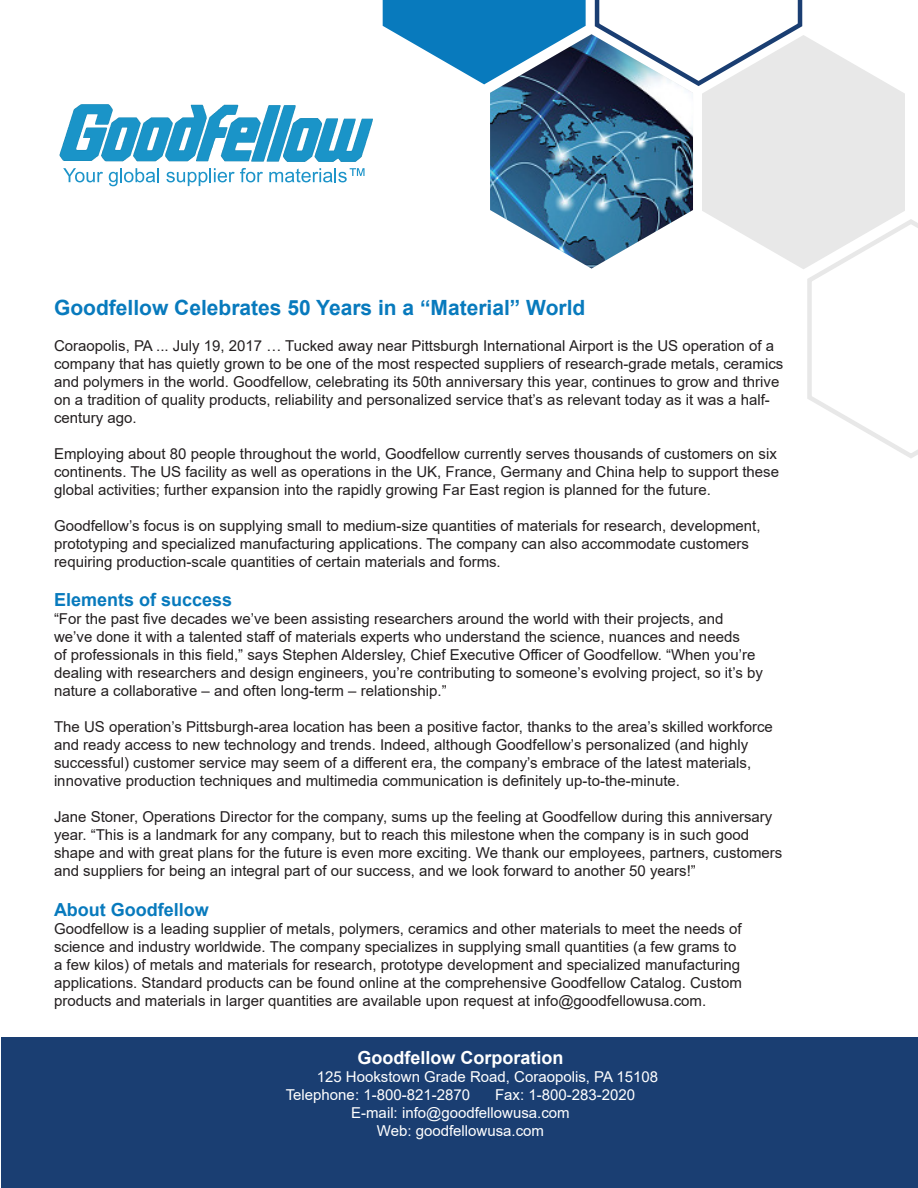
<style>
.page{position:relative;width:918px;height:1188px;background:#fff}
.page>*{position:absolute;margin:0;border:0;box-sizing:border-box;transform-origin:0 0}
.Heading{font:700 21px "Arial";color:#087abd}
.Subhead{font:700 18px "Arial";color:#087abd}
.t1{font:700 18px "Arial";color:#fff}
.Body{font:15px/18px "Arial";color:#231f20}
.t2{font:15px "Arial";color:#fff}
</style>
<div class="page">
<img style="left:59px;top:104px;width:314px;height:58px">
<svg style="left:63px;top:168px;width:40px;height:14px"></svg>
<svg style="left:109px;top:168px;width:50px;height:18px"></svg>
<svg style="left:166px;top:168px;width:97px;height:18px"></svg>
<svg style="left:269px;top:168px;width:96px;height:14px"></svg>
<div style="left:2px;top:1037px;width:916px;height:151px;background:#1a3e72"></div>
<img style="left:490px;top:34px;width:203px;height:235px">
<svg style="left:593px;top:0;width:210px;height:89px"></svg>
<svg style="left:702px;top:35px;width:203px;height:234px;fill:#e8e8e8"></svg>
<svg style="left:805px;top:215px;width:113px;height:243px"></svg>
<svg style="left:383px;top:0;width:203px;height:84px"></svg>
<p class="Heading" style="left:54px;top:292px;width:533px">Goodfellow Celebrates 50 Years in a “Material” World</p>
<p class="Body" style="left:54px;top:336px;width:731px">Coraopolis, PA ... July 19, 2017 … Tucked away near Pittsburgh International Airport is the US operation of a company that has quietly grown to be one of the most respected suppliers of research-grade metals, ceramics and polymers in the world. Goodfellow, celebrating its 50th anniversary this year, continues to grow and thrive on a tradition of quality products, reliability and personalized service that’s as relevant today as it was a half&shy;century ago.</p>
<p class="Body" style="left:54px;top:444px;width:727px">Employing about 80 people throughout the world, Goodfellow currently serves thousands of customers on six continents. The US facility as well as operations in the UK, France, Germany and China help to support these global activities; further expansion into the rapidly growing Far East region is planned for the future.</p>
<p class="Body" style="left:54px;top:516px;width:708px">Goodfellow’s focus is on supplying small to medium-size quantities of materials for research, development, prototyping and specialized manufacturing applications. The company can also accommodate customers requiring production-scale quantities of certain materials and forms.</p>
<p class="Subhead" style="left:54px;top:587px;width:180px">Elements of success</p>
<p class="Body" style="left:54px;top:610px;width:711px">“For the past five decades we’ve been assisting researchers around the world with their projects, and we’ve done it with a talented staff of materials experts who understand the science, nuances and needs<br>of professionals in this field,” says Stephen Aldersley, Chief Executive Officer of Goodfellow. “When you’re dealing with researchers and design engineers, you’re contributing to someone’s evolving project, so it’s by nature a collaborative – and often long-term – relationship.”</p>
<p class="Body" style="left:54px;top:718px;width:720px">The US operation’s Pittsburgh-area location has been a positive factor, thanks to the area’s skilled workforce and ready access to new technology and trends. Indeed, although Goodfellow’s personalized (and highly successful) customer service may seem of a different era, the company’s embrace of the latest materials, innovative production techniques and multimedia communication is definitely up-to-the-minute.</p>
<p class="Body" style="left:54px;top:808px;width:730px">Jane Stoner, Operations Director for the company, sums up the feeling at Goodfellow during this anniversary year. “This is a landmark for any company, but to reach this milestone when the company is in such good shape and with great plans for the future is even more exciting. We thank our employees, partners, customers and suppliers for being an integral part of our success, and we look forward to another 50 years!”</p>
<p class="Subhead" style="left:54px;top:897px;width:156px">About Goodfellow</p>
<p class="Body" style="left:54px;top:919px;width:689px">Goodfellow is a leading supplier of metals, polymers, ceramics and other materials to meet the needs of science and industry worldwide. The company specializes in supplying small quantities (a few grams to a few kilos) of metals and materials for research, prototype development and specialized manufacturing applications. Standard products can be found online at the comprehensive Goodfellow Catalog. Custom products and materials in larger quantities are available upon request at info@goodfellowusa.com.</p>
<p class="t1" style="left:358px;top:1045px;width:208px">Goodfellow Corporation</p>
<p class="t2" style="left:317px;top:1067px;width:343px">125 Hookstown Grade Road, Coraopolis, PA 15108</p>
<p class="t2" style="left:286px;top:1085px;width:186px">Telephone: 1-800-821-2870</p>
<p class="t2" style="left:495px;top:1085px;width:142px">Fax: 1-800-283-2020</p>
<p class="t2" style="left:351px;top:1103px;width:220px">E-mail: info@goodfellowusa.com</p>
<p class="t2" style="left:377px;top:1121px;width:169px">Web: goodfellowusa.com</p>
</div>
